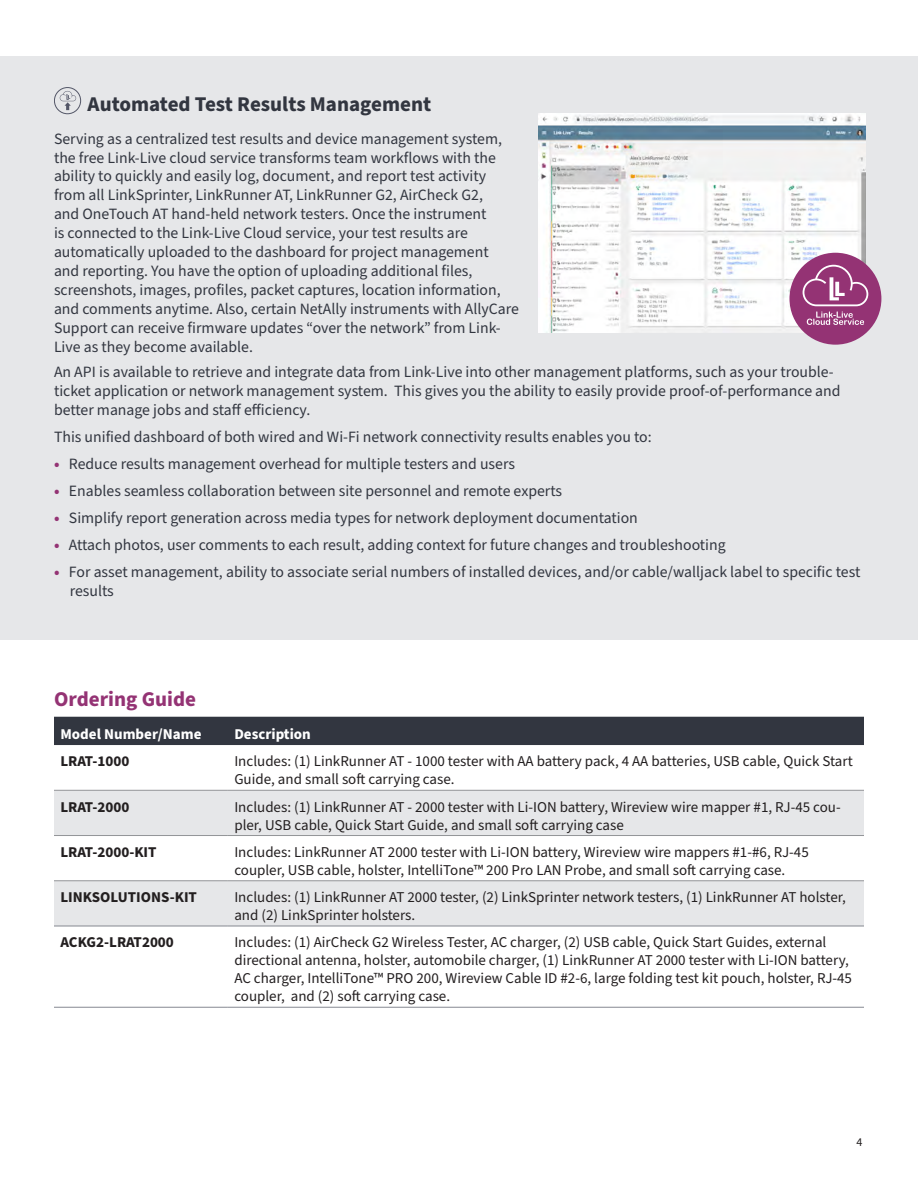
<style>
.page{position:relative;width:918px;height:1188px;background:#fff}
.page>*{position:absolute;margin:0;border:0;box-sizing:border-box;transform-origin:0 0}
.t1{font:700 21px "Source Sans Pro";color:#323640}
.t2{font:700 21px "Source Sans Pro";color:#943374}
.t3{font:15.75px/18.9px "Source Sans Pro";color:#323640}
.t4{font:15px/18px "Source Sans Pro";color:#231f20}
.t5{font:700 15px "Source Sans Pro";color:#231f20}
.t6{font:700 15px "Source Sans Pro";color:#fff}
.t7{font:12px "Source Sans Pro";color:#231f20}
.s1{font-weight:700;color:#943374}
</style>
<div class="page">
<div style="left:54px;top:717px;width:810px;height:28px;background:#323640"></div>
<div style="left:54px;top:791px;width:810px;height:44px;background:#e6e7e9"></div>
<div style="left:54px;top:881px;width:810px;height:45px;background:#e6e7e9"></div>
<hr style="left:54px;top:790px;width:174px;height:1px;background:#939598">
<hr style="left:228px;top:790px;width:636px;height:1px;background:#939598">
<hr style="left:54px;top:835px;width:174px;height:1px;background:#939598">
<hr style="left:228px;top:835px;width:636px;height:1px;background:#939598">
<hr style="left:54px;top:880px;width:174px;height:1px;background:#939598">
<hr style="left:228px;top:880px;width:636px;height:1px;background:#939598">
<hr style="left:54px;top:926px;width:174px;height:1px;background:#858891">
<hr style="left:228px;top:926px;width:636px;height:1px;background:#858891">
<hr style="left:54px;top:1007px;width:174px;height:1px;background:#858891">
<hr style="left:228px;top:1007px;width:636px;height:1px;background:#858891">
<div style="left:0;top:57px;width:918px;height:583px;background:#e6e7e9"></div>
<img style="left:538px;top:114px;width:328px;height:218px">
<div style="left:54px;top:87px;width:27px;height:27px;border:1px solid #535667;border-radius:50%"></div>
<svg style="left:60px;top:91px;width:16px;height:19px"></svg>
<div style="left:789px;top:253px;width:92px;height:92px;background:#943374;border-radius:50%"></div>
<svg style="left:803px;top:265px;width:65px;height:60px"></svg>
<p class="t1" style="left:88px;top:90px;width:345px">Automated Test Results Management</p>
<p class="t3" style="left:54px;top:129px;width:466px">Serving as a centralized test results and device management system, the free Link-Live cloud service transforms team workflows with the ability to quickly and easily log, document, and report test activity from all LinkSprinter, LinkRunner AT, LinkRunner G2, AirCheck G2,<br>and OneTouch AT hand-held network testers. Once the instrument<br>is connected to the Link-Live Cloud service, your test results are automatically uploaded to the dashboard for project management<br>and reporting. You have the option of uploading additional files, screenshots, images, profiles, packet captures, location information, and comments anytime. Also, certain NetAlly instruments with AllyCare Support can receive firmware updates “over the network” from Link-Live as they become available.</p>
<p class="t3" style="left:54px;top:363px;width:788px">An API is available to retrieve and integrate data from Link-Live into other management platforms, such as your trouble&shy;ticket application or network management system. This gives you the ability to easily provide proof-of-performance and better manage jobs and staff efficiency.</p>
<p class="t3" style="left:54px;top:428px;width:599px">This unified dashboard of both wired and Wi-Fi network connectivity results enables you to:</p>
<p class="t3" style="left:54px;top:455px;width:463px"><span class="s1">•</span> Reduce results management overhead for multiple testers and users</p>
<p class="t3" style="left:54px;top:482px;width:510px"><span class="s1">•</span> Enables seamless collaboration between site personnel and remote experts</p>
<p class="t3" style="left:54px;top:509px;width:585px"><span class="s1">•</span> Simplify report generation across media types for network deployment documentation</p>
<p class="t3" style="left:54px;top:536px;width:673px"><span class="s1">•</span> Attach photos, user comments to each result, adding context for future changes and troubleshooting</p>
<p class="t3" style="left:54px;top:563px;width:808px"><span class="s1">•</span> For asset management, ability to associate serial numbers of installed devices, and/or cable/walljack label to specific test</p>
<p class="t3" style="left:70px;top:582px;width:46px">results</p>
<p class="t2" style="left:54px;top:685px;width:144px">Ordering Guide</p>
<p class="t6" style="left:60px;top:723px;width:142px">Model Number/Name</p>
<p class="t6" style="left:234px;top:723px;width:78px">Description</p>
<p class="t5" style="left:60px;top:751px;width:70px">LRAT-1000</p>
<p class="t4" style="left:234px;top:753px;width:620px">Includes: (1) LinkRunner AT - 1000 tester with AA battery pack, 4 AA batteries, USB cable, Quick Start<br>Guide, and small soft carrying case.</p>
<p class="t5" style="left:60px;top:796px;width:70px">LRAT-2000</p>
<p class="t4" style="left:234px;top:798px;width:608px">Includes: (1) LinkRunner AT - 2000 tester with Li-ION battery, Wireview wire mapper #1, RJ-45 cou&shy;pler, USB cable, Quick Start Guide, and small soft carrying case</p>
<p class="t5" style="left:60px;top:842px;width:98px">LRAT-2000-KIT</p>
<p class="t4" style="left:234px;top:843px;width:576px">Includes: LinkRunner AT 2000 tester with Li-ION battery, Wireview wire mappers #1-#6, RJ-45 coupler, USB cable, holster, IntelliTone™ 200 Pro LAN Probe, and small soft carrying case.</p>
<p class="t5" style="left:60px;top:887px;width:138px">LINKSOLUTIONS-KIT</p>
<p class="t4" style="left:234px;top:889px;width:613px">Includes: (1) LinkRunner AT 2000 tester, (2) LinkSprinter network testers, (1) LinkRunner AT holster, and (2) LinkSprinter holsters.</p>
<p class="t5" style="left:60px;top:932px;width:115px">ACKG2-LRAT2000</p>
<p class="t4" style="left:234px;top:934px;width:619px">Includes: (1) AirCheck G2 Wireless Tester, AC charger, (2) USB cable, Quick Start Guides, external directional antenna, holster, automobile charger, (1) LinkRunner AT 2000 tester with Li-ION battery, AC charger, IntelliTone™ PRO 200, Wireview Cable ID #2-6, large folding test kit pouch, holster, RJ-45 coupler, and (2) soft carrying case.</p>
<p class="t7" style="left:856px;top:1134px;width:7px">4</p>
</div>
